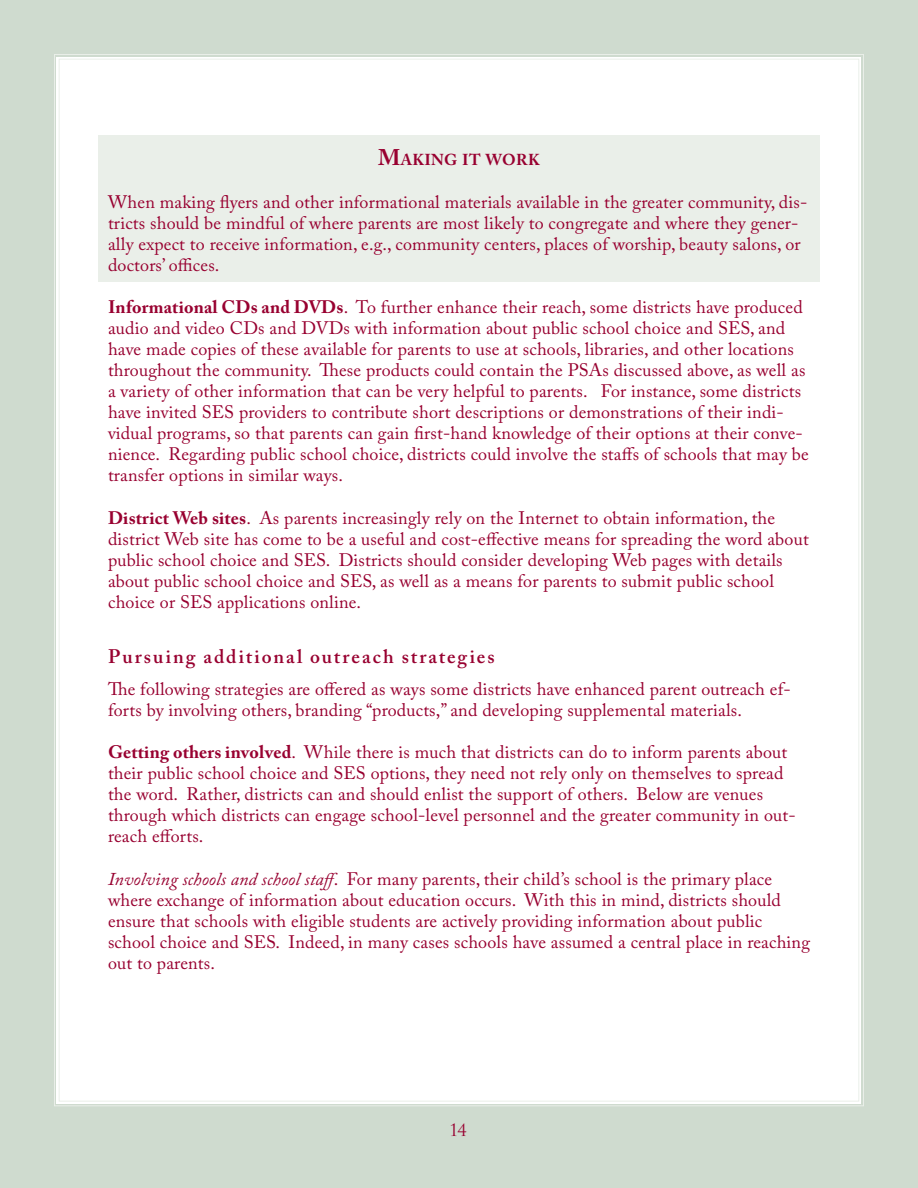
<style>
.page{position:relative;width:918px;height:1188px;background:#cfdbcf}
.page>*{position:absolute;margin:0;border:0;box-sizing:border-box;transform-origin:0 0}
.t1{font:600 19.5px "Adobe Caslon Pro";letter-spacing:.105em;color:#980030}
.t2{font:18px/21px "Adobe Caslon Pro";letter-spacing:.01em;color:#980030}
.t3{font:16.5px "Trajan Pro";color:#980030}
.t4{font:700 15.75px "Adobe Caslon Pro";letter-spacing:.015em;color:#980030}
.s1{font-size:22.5px}
.s2{font-weight:700}
.s3{font-style:italic}
</style>
<div class="page">
<div style="left:54px;top:54px;width:810px;height:1052px;background:#fff"></div>
<div style="left:98px;top:135px;width:722px;height:147px;background:#eaefe9"></div>
<p class="t4" style="left:378px;top:150px;width:163px"><span class="s1">M</span>aking it work</p>
<p class="t2" style="left:108px;top:191px;width:701px">When making flyers and other informational materials available in the greater community, dis&shy;tricts should be mindful of where parents are most likely to congregate and where they gener&shy;ally expect to receive information, e.g., community centers, places of worship, beauty salons, or doctors’ offices.</p>
<p class="t2" style="left:108px;top:297px;width:702px"><span class="s2">Informational CDs and DVDs</span>. To further enhance their reach, some districts have produced audio and video CDs and DVDs with information about public school choice and SES, and have made copies of these available for parents to use at schools, libraries, and other locations throughout the community. These products could contain the PSAs discussed above, as well as a variety of other information that can be very helpful to parents. For instance, some districts have invited SES providers to contribute short descriptions or demonstrations of their indi&shy;vidual programs, so that parents can gain first-hand knowledge of their options at their conve&shy;nience. Regarding public school choice, districts could involve the staffs of schools that may be transfer options in similar ways.</p>
<p class="t2" style="left:108px;top:507px;width:702px"><span class="s2">District Web sites</span>. As parents increasingly rely on the Internet to obtain information, the district Web site has come to be a useful and cost-effective means for spreading the word about public school choice and SES. Districts should consider developing Web pages with details about public school choice and SES, as well as a means for parents to submit public school choice or SES applications online.</p>
<p class="t1" style="left:108px;top:645px;width:388px">Pursuing additional outreach strategies</p>
<p class="t2" style="left:108px;top:678px;width:684px">The following strategies are offered as ways some districts have enhanced parent outreach ef&shy;forts by involving others, branding “products,” and developing supplemental materials.</p>
<p class="t2" style="left:108px;top:741px;width:689px"><span class="s2">Getting others involved</span>. While there is much that districts can do to inform parents about their public school choice and SES options, they need not rely only on themselves to spread the word. Rather, districts can and should enlist the support of others. Below are venues through which districts can engage school-level personnel and the greater community in out&shy;reach efforts.</p>
<p class="t2" style="left:108px;top:868px;width:704px"><span class="s3">Involving schools and school staff</span>. For many parents, their child’s school is the primary place where exchange of information about education occurs. With this in mind, districts should ensure that schools with eligible students are actively providing information about public school choice and SES. Indeed, in many cases schools have assumed a central place in reaching out to parents.</p>
<p class="t3" style="left:449px;top:1119px;width:9px">14</p>
</div>
